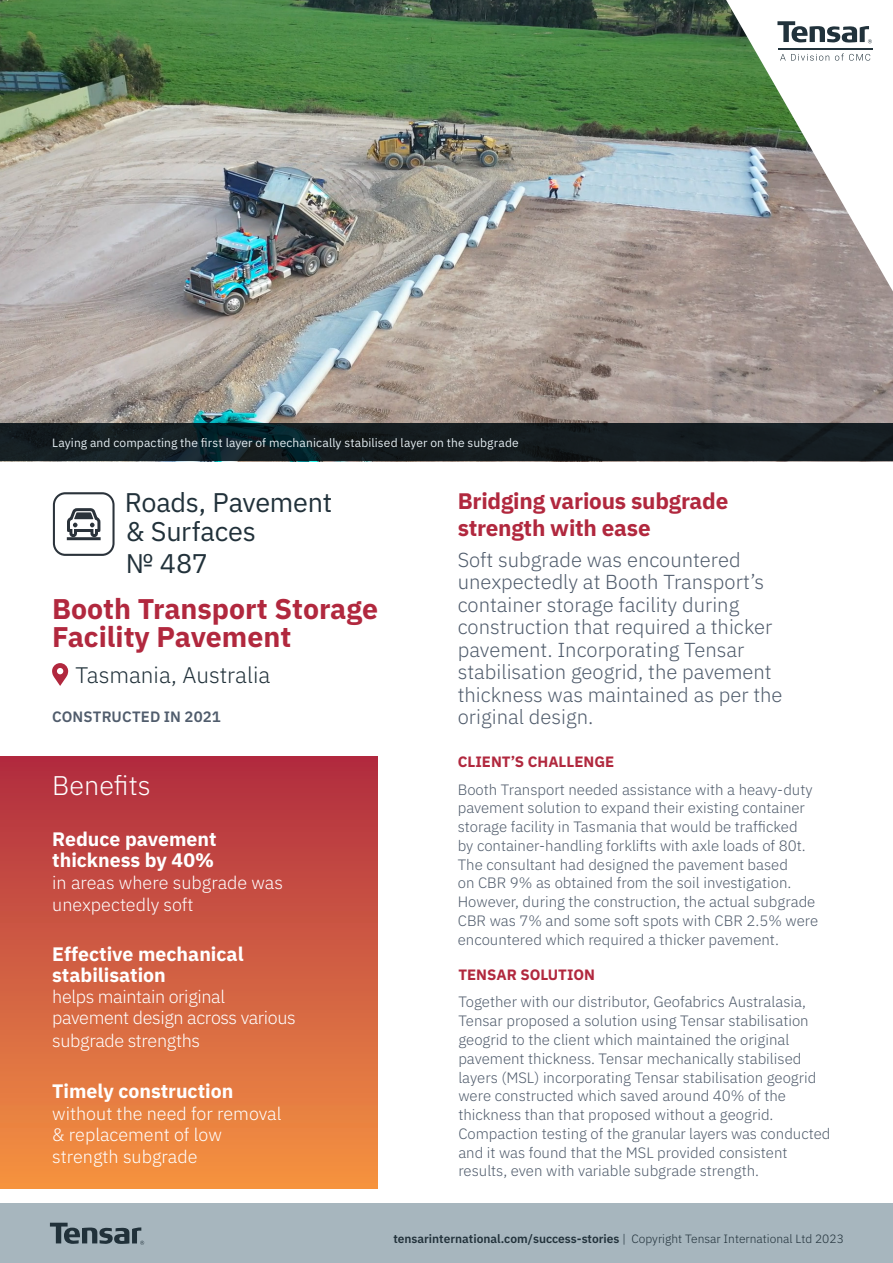
<style>
.page{position:relative;width:893px;height:1263px;background:#fff}
.page>*{position:absolute;margin:0;border:0;box-sizing:border-box;transform-origin:0 0}
.t1{font:700 28.5px/28.5px "IBM Plex Sans";color:#b1283e}
.t2{font:27px/32.4px "IBM Plex Sans";letter-spacing:-.01em;color:#21313a}
.t3{font:300 27px "IBM Plex Sans";color:#fff}
.t4{font:700 22.5px/27px "IBM Plex Sans";letter-spacing:-.01em;color:#b1283e}
.t5{font:300 22.5px "IBM Plex Sans";color:#21313a}
.t6{font:300 20.25px/22.5px "IBM Plex Sans";color:#505c6c}
.t7{font:700 19.5px/21px "IBM Plex Sans";color:#fff}
.t8{font:300 18px/21.6px "IBM Plex Sans";letter-spacing:-.005em;color:#fff}
.t9{font:300 15px/18.8px "IBM Plex Sans";color:#505c6c}
.t10{font:700 15px "IBM Plex Sans";color:#b1283e}
.t11{font:600 15px "IBM Plex Sans";letter-spacing:.005em;color:#505c6c}
.t12{font:600 12px "IBM Plex Sans";color:#21313a}
.t13{font:12px "IBM Plex Sans";letter-spacing:.01em;color:#e4edf2}
.s1{font-weight:300}
</style>
<div class="page">
<img style="left:0;top:0;width:893px;height:424px">
<div style="left:0;top:757px;width:377px;height:432px;background:linear-gradient(to bottom,#b02c41,#f49342)"></div>
<svg style="left:52px;top:663px;width:16px;height:23px"></svg>
<div style="left:0;top:1203px;width:893px;height:60px;background:#a7b6be"></div>
<svg style="left:50px;top:1223px;width:94px;height:22px"></svg>
<svg style="left:0;top:424px;width:893px;height:37px;background:#131d21"></svg>
<svg style="left:53px;top:492px;width:62px;height:64px"></svg>
<svg style="left:726px;top:0;width:167px;height:291px"></svg>
<svg style="left:777px;top:21px;width:95px;height:22px"></svg>
<hr style="left:778px;top:49px;width:95px;height:1px;background:#21323b">
<svg style="left:780px;top:54px;width:49px;height:7px"></svg>
<svg style="left:835px;top:54px;width:35px;height:7px"></svg>
<p class="t13" style="left:52px;top:433px;width:468px">Laying and compacting the first layer of mechanically stabilised layer on the subgrade</p>
<p class="t2" style="left:125px;top:484px;width:209px">Roads, Pavement</p>
<p class="t2" style="left:126px;top:513px;width:132px">&amp; Surfaces № 487</p>
<p class="t1" style="left:52px;top:592px;width:327px">Booth Transport Storage<br>Facility Pavement</p>
<p class="t5" style="left:76px;top:658px;width:196px">Tasmania, Australia</p>
<p class="t11" style="left:52px;top:704px;width:170px">CONSTRUCTED IN 2021</p>
<p class="t3" style="left:52px;top:765px;width:100px">Benefits</p>
<p class="t7" style="left:52px;top:827px;width:166px">Reduce pavement thickness by 40%</p>
<p class="t8" style="left:52px;top:870px;width:232px">in areas where subgrade was unexpectedly soft</p>
<p class="t7" style="left:52px;top:942px;width:193px">Effective mechanical stabilisation</p>
<p class="t8" style="left:52px;top:985px;width:245px;line-height:21px">helps maintain original pavement design across various</p>
<p class="t8" style="left:52px;top:1029px;width:149px">subgrade strengths</p>
<p class="t7" style="left:52px;top:1079px;width:183px">Timely construction</p>
<p class="t8" style="left:52px;top:1101px;width:231px">without the need for removal &amp; replacement of low strength subgrade</p>
<p class="t4" style="left:458px;top:485px;width:272px">Bridging various subgrade strength with ease</p>
<p class="t6" style="left:458px;top:547px;width:326px">Soft subgrade was encountered unexpectedly at Booth Transport’s container storage facility during construction that required a thicker pavement. Incorporating Tensar stabilisation geogrid, the pavement thickness was maintained as per the original design.</p>
<p class="t10" style="left:458px;top:750px;width:158px">CLIENT’S CHALLENGE</p>
<p class="t9" style="left:458px;top:779px;width:362px">Booth Transport needed assistance with a heavy-duty pavement solution to expand their existing container storage facility in Tasmania that would be trafficked<br>by container-handling forklifts with axle loads of 80t.<br>The consultant had designed the pavement based<br>on CBR 9% as obtained from the soil investigation.<br>However, during the construction, the actual subgrade CBR was 7% and some soft spots with CBR 2.5% were encountered which required a thicker pavement.</p>
<p class="t10" style="left:458px;top:963px;width:138px">TENSAR SOLUTION</p>
<p class="t9" style="left:458px;top:991px;width:374px">Together with our distributor, Geofabrics Australasia, Tensar proposed a solution using Tensar stabilisation geogrid to the client which maintained the original pavement thickness. Tensar mechanically stabilised layers (MSL) incorporating Tensar stabilisation geogrid were constructed which saved around 40% of the thickness than that proposed without a geogrid.<br>Compaction testing of the granular layers was conducted and it was found that the MSL provided consistent results, even with variable subgrade strength.</p>
<p class="t12" style="left:393px;top:1229px;width:452px">tensarinternational.com/success-stories <span class="s1">| Copyright Tensar International Ltd 2023</span></p>
</div>
